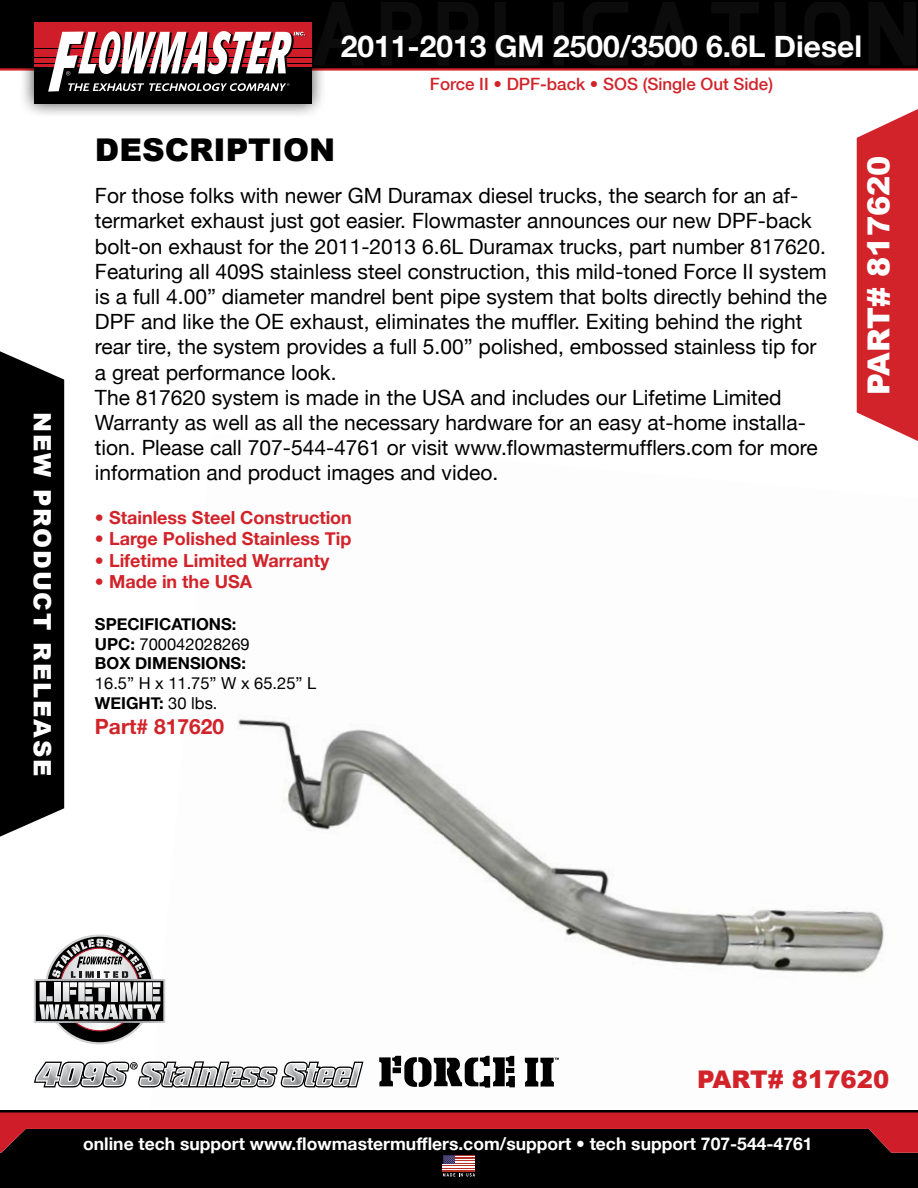
<style>
.page{position:relative;width:918px;height:1188px;background:#fff}
.page>*{position:absolute;margin:0;border:0;box-sizing:border-box;transform-origin:0 0}
.t1{font:900 31.35px "Arial";color:#000}
.t2{font:900 30.3px "Arial";color:#fff}
.t3{font:700 30px "Helvetica Neue";color:#fff}
.t4{font:900 24.3px "Arial";color:#d2232a}
.t5{font:900 24px "Arial";letter-spacing:.08em;color:#fff}
.t6{font:21px/25.2px "Helvetica Neue";color:#000}
.t7{font:700 21px "Helvetica Neue";color:#d2232a}
.t8{font:700 18px "Helvetica Neue";color:#d2232a}
.t9{font:700 17.55px "Helvetica Neue";color:#fff}
.t10{font:500 16.95px "Helvetica Neue";color:#d2232a}
.t11{font:700 16.5px/19.8px "Helvetica Neue";color:#000}
.t12{font:16.5px/19.8px "Helvetica Neue";color:#000}
.s1{font-weight:400}
.s2{font-weight:700}
</style>
<div class="page">
<img style="left:165px;top:719px;width:719px;height:344px">
<div style="left:0;top:1164px;width:918px;height:24px;background:#000"></div>
<hr style="left:0;top:1110px;width:918px;height:3px;background:#000">
<hr style="left:443px;top:1164px;width:32px;height:2px;background:#fff">
<hr style="left:443px;top:1166px;width:32px;height:1px;background:#b93027">
<hr style="left:443px;top:1167px;width:32px;height:1px;background:#fff">
<hr style="left:443px;top:1168px;width:32px;height:1px;background:#b93027">
<hr style="left:443px;top:1169px;width:32px;height:2px;background:#fff">
<hr style="left:443px;top:1171px;width:32px;height:1px;background:#b93027">
<svg style="left:0;top:1113px;width:918px;height:51px;background:#470b0e"></svg>
<svg style="left:443px;top:1173px;width:32px;height:4px"></svg>
<div style="left:0;top:0;width:918px;height:69px;background:#000"></div>
<hr style="left:0;top:68px;width:918px;height:3px;background:#d2232a">
<svg style="left:327px;top:2px;width:589px;height:63px"></svg>
<div style="left:326px;top:39px;width:22px;height:8px;background:#0c0c0c"></div>
<div style="left:656px;top:39px;width:22px;height:8px;background:#0c0c0c"></div>
<div style="left:19px;top:7px;width:308px;height:112px;background:#000;opacity:.75"></div>
<div style="left:34px;top:67px;width:278px;height:37px;background:#000"></div>
<hr style="left:34px;top:57px;width:278px;height:1px;background:#000">
<hr style="left:34px;top:63px;width:278px;height:1px;background:#000">
<hr style="left:34px;top:48px;width:278px;height:2px;background:#000">
<hr style="left:34px;top:64px;width:278px;height:3px;background:#cf1e29">
<div style="left:34px;top:22px;width:278px;height:26px;background:#cf1e29"></div>
<div style="left:34px;top:58px;width:278px;height:5px;background:#cf1e29"></div>
<div style="left:34px;top:50px;width:278px;height:7px;background:#cf1e29"></div>
<svg style="left:48px;top:31px;width:257px;height:61px"></svg>
<div style="left:0;top:351px;width:64px;height:486px;background:#000"></div>
<svg style="left:857px;top:109px;width:61px;height:332px;background:#d5353c"></svg>
<svg style="left:34px;top:1061px;width:329px;height:27px"></svg>
<svg style="left:34px;top:934px;width:131px;height:110px"></svg>
<svg style="left:379px;top:1056px;width:136px;height:32px"></svg>
<svg style="left:525px;top:1058px;width:34px;height:29px"></svg>
<p class="t5" style="left:60px;top:412px;width:366px;rotate:90deg">NEW PRODUCT RELEASE</p>
<h3 class="t3" style="left:341px;top:28px;width:523px">2011-2013 GM 2500/3500 6.6L Diesel</h3>
<h1 class="t1" style="left:95px;top:127px;width:242px">DESCRIPTION</h1>
<p class="t10" style="left:430px;top:74px;width:345px">Force II • DPF-back • SOS (Single Out Side)</p>
<p class="t6" style="left:95px;top:183px;width:734px">For those folks with newer GM Duramax diesel trucks, the search for an af&shy;termarket exhaust just got easier. Flowmaster announces our new DPF-back bolt-on exhaust for the 2011-2013 6.6L Duramax trucks, part number 817620.<br>Featuring all 409S stainless steel construction, this mild-toned Force II system is a full 4.00” diameter mandrel bent pipe system that bolts directly behind the DPF and like the OE exhaust, eliminates the muffler. Exiting behind the right rear tire, the system provides a full 5.00” polished, embossed stainless tip for a great performance look.<br>The 817620 system is made in the USA and includes our Lifetime Limited Warranty as well as all the necessary hardware for an easy at-home installa&shy;tion. Please call 707-544-4761 or visit www.flowmastermufflers.com for more information and product images and video.</p>
<p class="t8" style="left:95px;top:506px;width:259px">• Stainless Steel Construction</p>
<p class="t8" style="left:95px;top:528px;width:258px">• Large Polished Stainless Tip</p>
<p class="t8" style="left:95px;top:549px;width:236px">• Lifetime Limited Warranty</p>
<p class="t8" style="left:95px;top:571px;width:159px">• Made in the USA</p>
<p class="t11" style="left:95px;top:614px;width:156px">SPECIFICATIONS:<br>UPC: <span class="s1">700042028269<br></span>BOX DIMENSIONS:</p>
<p class="t12" style="left:95px;top:673px;width:223px">16.5” H x 11.75” W x 65.25” L<br><span class="s2">WEIGHT:</span> 30 lbs.</p>
<p class="t7" style="left:95px;top:714px;width:131px">Part# 817620</p>
<h2 class="t2" style="left:857px;top:395px;width:241px;rotate:-90deg">PART# 817620</h2>
<p class="t4" style="left:697px;top:1061px;width:19px">PART</p>
<p class="t4" style="left:768px;top:1061px;width:123px"># 817620</p>
<p class="t9" style="left:83px;top:1133px;width:731px">online tech support www.flowmastermufflers.com/support • tech support 707-544-4761</p>
</div>
